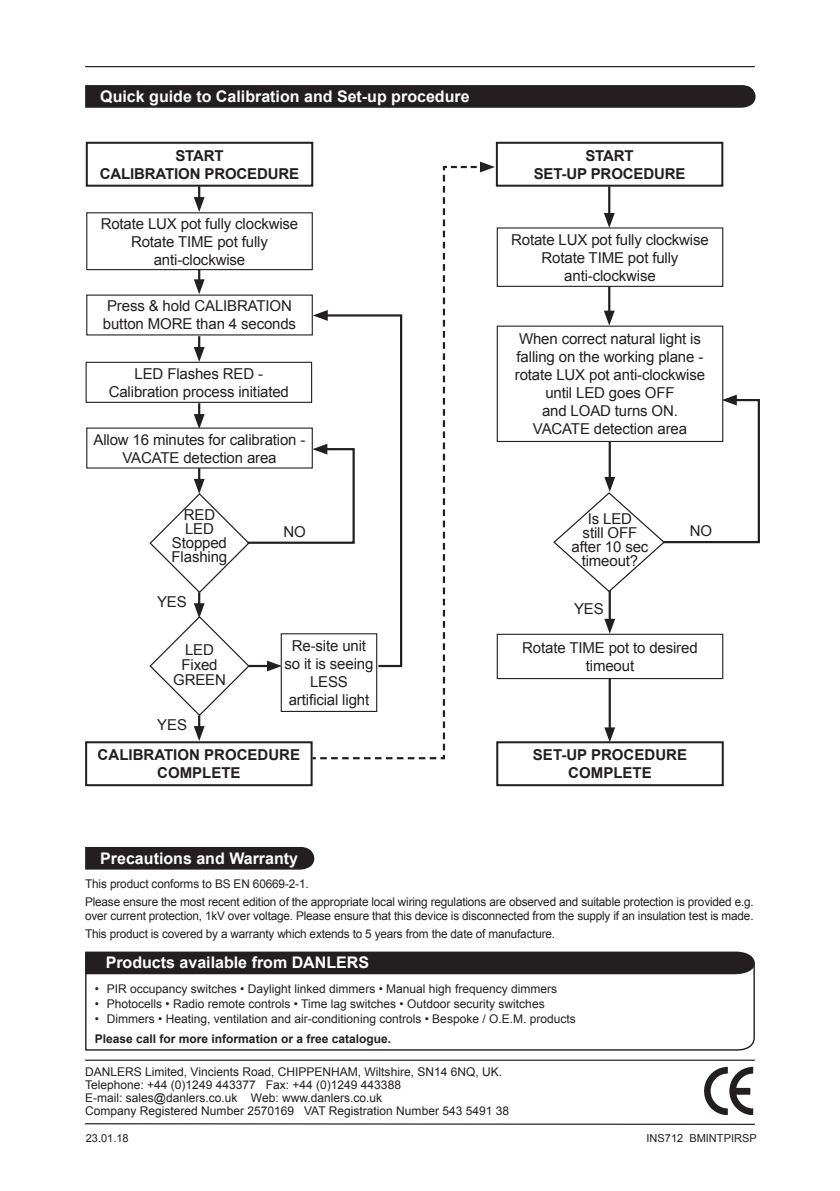
<style>
.page{position:relative;width:840px;height:1191px;background:#fff}
.page>*{position:absolute;margin:0;border:0;box-sizing:border-box;transform-origin:0 0}
.t1{font:700 16px "Arial";color:#fff}
.t2{font:15px/18px "Arial";letter-spacing:-.01em;color:#231f20;text-align:center}
.t3{font:700 15px/18px "Arial";color:#231f20;text-align:center}
.t4{font:12px/13px "Arial";color:#231f20}
.t5{font:700 12px "Arial";color:#231f20}
.t6{font:11px "Arial";color:#231f20}
</style>
<div class="page">
<hr style="left:85px;top:1059px;width:669px;height:1px;background:#231f20">
<img style="left:704px;top:1066px;width:50px;height:49px">
<svg style="left:85px;top:1123px;width:670px;height:2px"></svg>
<hr style="left:85px;top:66px;width:669px;height:1px;background:#231f20">
<svg style="left:85px;top:960px;width:670px;height:91px"></svg>
<div style="left:85px;top:951px;width:669px;height:23px;background:#231f20"></div>
<div style="left:85px;top:847px;width:229px;height:22px;background:#231f20"></div>
<svg style="left:85px;top:85px;width:670px;height:23px;background:#262223"></svg>
<svg style="left:194px;top:270px;width:10px;height:24px"></svg>
<div style="left:86px;top:142px;width:227px;height:45px;border:2px solid #231f20"></div>
<svg style="left:194px;top:186px;width:10px;height:26px"></svg>
<hr style="left:607px;top:186px;width:3px;height:31px;background:#231f20">
<svg style="left:604px;top:213px;width:10px;height:14px"></svg>
<hr style="left:607px;top:277px;width:3px;height:37px;background:#231f20">
<svg style="left:604px;top:311px;width:10px;height:14px"></svg>
<hr style="left:608px;top:586px;width:2px;height:36px;background:#231f20">
<svg style="left:604px;top:619px;width:11px;height:14px"></svg>
<div style="left:85px;top:741px;width:227px;height:45px;border:2px solid #231f20"></div>
<svg style="left:310px;top:165px;width:136px;height:595px"></svg>
<svg style="left:442px;top:162px;width:52px;height:588px"></svg>
<div style="left:495px;top:142px;width:228px;height:45px;border:2px solid #231f20"></div>
<div style="left:497px;top:228px;width:225px;height:58px;background:#fff"></div>
<div style="left:496px;top:227px;width:227px;height:60px;border:1px solid #231f20"></div>
<div style="left:496px;top:325px;width:227px;height:117px;border:1px solid #231f20"></div>
<svg style="left:552px;top:395px;width:208px;height:198px"></svg>
<div style="left:496px;top:634px;width:227px;height:45px;border:1px solid #231f20"></div>
<div style="left:496px;top:741px;width:227px;height:45px;border:2px solid #231f20"></div>
<hr style="left:608px;top:678px;width:2px;height:53px;background:#231f20">
<svg style="left:604px;top:727px;width:11px;height:15px"></svg>
<div style="left:86px;top:212px;width:226px;height:58px;border:1px solid #231f20"></div>
<div style="left:85px;top:362px;width:227px;height:41px;border:1px solid #231f20"></div>
<svg style="left:148px;top:310px;width:255px;height:431px"></svg>
<h1 class="t1" style="left:100px;top:86px;width:370px">Quick guide to Calibration and Set-up procedure</h1>
<p class="t3" style="left:100px;top:147px;width:201px">START<br>CALIBRATION PROCEDURE</p>
<p class="t2" style="left:101px;top:214px;width:199px">Rotate LUX pot fully clockwise<br>Rotate TIME pot fully anti-clockwise</p>
<p class="t2" style="left:103px;top:297px;width:195px;text-align:left">Press &amp; hold CALIBRATION button MORE than 4 seconds</p>
<p class="t2" style="left:109px;top:365px;width:182px">LED Flashes RED -<br>Calibration process initiated</p>
<p class="t2" style="left:93px;top:430px;width:213px">Allow 16 minutes for calibration -<br>VACATE detection area</p>
<p class="t3" style="left:533px;top:147px;width:153px">START<br>SET-UP PROCEDURE</p>
<p class="t2" style="left:511px;top:230px;width:199px">Rotate LUX pot fully clockwise<br>Rotate TIME pot fully anti-clockwise</p>
<p class="t2" style="left:514px;top:330px;width:192px">When correct natural light is falling on the working plane - rotate LUX pot anti-clockwise until LED goes OFF<br>and LOAD turns ON.<br>VACATE detection area</p>
<p class="t2" style="left:171px;top:508px;width:57px;line-height:14px">RED<br>LED<br>Stopped<br>Flashing</p>
<p class="t2" style="left:157px;top:593px;width:31px">YES</p>
<p class="t2" style="left:571px;top:512px;width:78px;line-height:14px">Is LED<br>still OFF after 10 sec timeout?</p>
<p class="t2" style="left:283px;top:523px;width:24px">NO</p>
<p class="t2" style="left:689px;top:521px;width:24px">NO</p>
<p class="t2" style="left:573px;top:599px;width:31px">YES</p>
<p class="t2" style="left:173px;top:642px;width:54px;line-height:15px">LED<br>Fixed<br>GREEN</p>
<p class="t2" style="left:284px;top:637px;width:90px">Re-site unit so it is seeing<br>LESS artificial light</p>
<p class="t2" style="left:157px;top:716px;width:32px">YES</p>
<p class="t3" style="left:98px;top:746px;width:204px">CALIBRATION PROCEDURE<br>COMPLETE</p>
<h1 class="t1" style="left:100px;top:847px;width:199px">Precautions and Warranty</h1>
<p class="t2" style="left:522px;top:639px;width:177px">Rotate TIME pot to desired timeout</p>
<p class="t3" style="left:532px;top:746px;width:155px">SET-UP PROCEDURE<br>COMPLETE</p>
<p class="t4" style="left:85px;top:874px;width:669px;line-height:18px">This product conforms to BS EN 60669-2-1.<br>Please ensure the most recent edition of the appropriate local wiring regulations are observed and suitable protection is provided e.g.</p>
<p class="t4" style="left:85px;top:906px;width:669px;line-height:18px">over current protection, 1kV over voltage. Please ensure that this device is disconnected from the supply if an insulation test is made.<br>This product is covered by a warranty which extends to 5 years from the date of manufacture.</p>
<h1 class="t1" style="left:106px;top:952px;width:265px">Products available from DANLERS</h1>
<p class="t4" style="left:95px;top:982px;width:463px">• PIR occupancy switches • Daylight linked dimmers • Manual high frequency dimmers</p>
<p class="t4" style="left:95px;top:997px;width:451px">• Photocells • Radio remote controls • Time lag switches • Outdoor security switches</p>
<p class="t4" style="left:95px;top:1012px;width:482px">• Dimmers • Heating, ventilation and air-conditioning controls • Bespoke / O.E.M. products</p>
<p class="t5" style="left:95px;top:1031px;width:298px">Please call for more information or a free catalogue.</p>
<p class="t4" style="left:85px;top:1065px;width:425px">DANLERS Limited, Vincients Road, CHIPPENHAM, Wiltshire, SN14 6NQ, UK.<br>Telephone: +44 (0)1249 443377 Fax: +44 (0)1249 443388<br>E-mail: sales@danlers.co.uk Web: www.danlers.co.uk<br>Company Registered Number 2570169 VAT Registration Number 543 5491 38</p>
<p class="t6" style="left:86px;top:1131px;width:44px">23.01.18</p>
<p class="t6" style="left:646px;top:1131px;width:112px">INS712 BMINTPIRSP</p>
</div>
